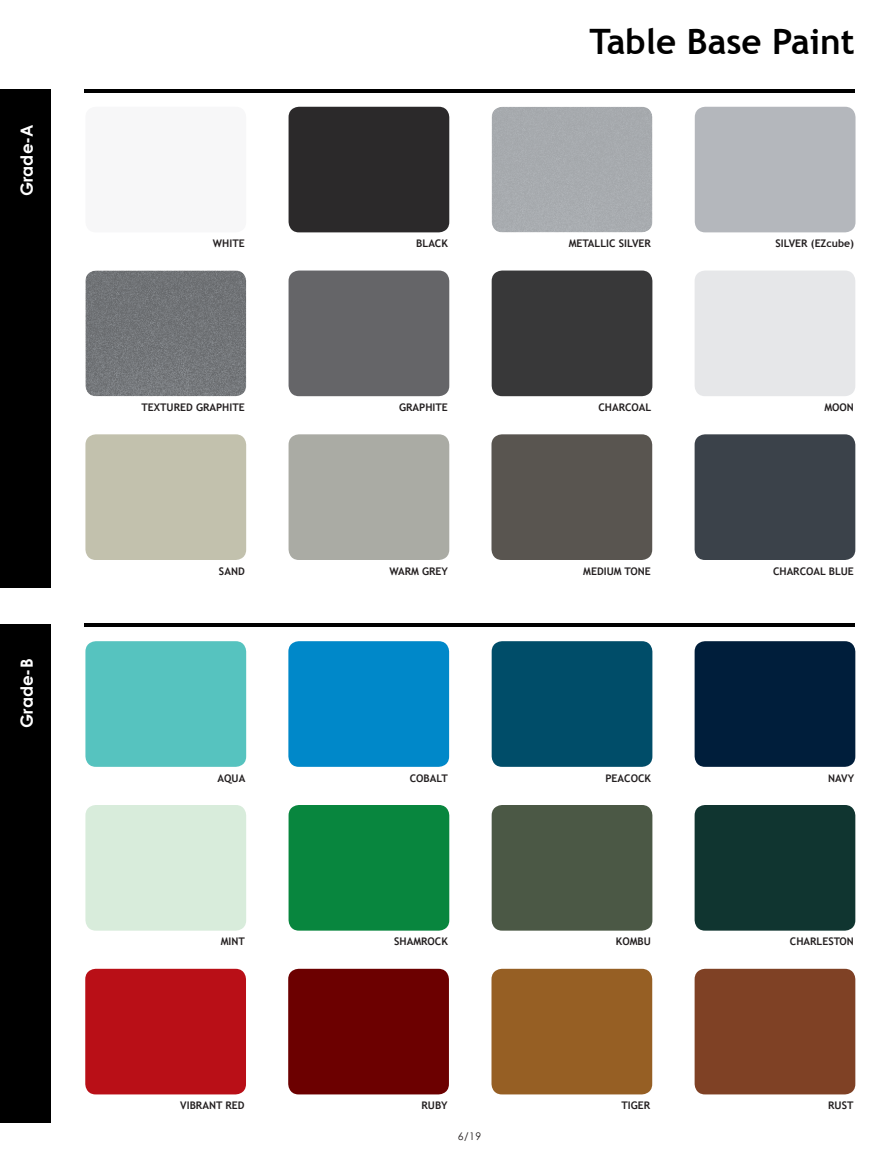
<style>
.page{position:relative;width:893px;height:1155px;background:#fff}
.page>*{position:absolute;margin:0;border:0;box-sizing:border-box;transform-origin:0 0}
.t1{font:700 35px "Trebuchet MS";color:#000}
.t2{font:700 16.8px "Century Gothic";color:#fff}
.t3{font:700 10.5px "Trebuchet MS";color:#231f20}
.t4{font:10.5px "Century Gothic";color:#231f20}
</style>
<div class="page">
<hr style="left:84px;top:89px;width:770px;height:4px;background:#000">
<div style="left:0;top:624px;width:51px;height:498px;background:#000"></div>
<div style="left:0;top:89px;width:51px;height:499px;background:#000"></div>
<hr style="left:84px;top:624px;width:770px;height:3px;background:#000">
<div style="left:85px;top:107px;width:161px;height:125px;background:#f7f7f8;border-radius:10px"></div>
<div style="left:288px;top:271px;width:161px;height:125px;background:#656568;border-radius:10px"></div>
<div style="left:491px;top:434px;width:161px;height:126px;background:#595550;border-radius:10px"></div>
<div style="left:85px;top:805px;width:161px;height:126px;background:#d8ecdb;border-radius:10px"></div>
<div style="left:694px;top:969px;width:161px;height:125px;background:#7f4125;border-radius:10px"></div>
<div style="left:491px;top:969px;width:161px;height:125px;background:#965f24;border-radius:10px"></div>
<div style="left:491px;top:641px;width:161px;height:126px;background:#004d69;border-radius:10px"></div>
<div style="left:288px;top:107px;width:161px;height:125px;background:#2b292a;border-radius:10px"></div>
<div style="left:85px;top:270px;width:161px;height:126px;background:#727579"></div>
<div style="left:694px;top:434px;width:161px;height:126px;background:#3b424a;border-radius:10px"></div>
<div style="left:85px;top:641px;width:161px;height:126px;background:#56c3bf;border-radius:10px"></div>
<div style="left:694px;top:271px;width:161px;height:125px;background:#e6e7e9;border-radius:10px"></div>
<div style="left:491px;top:106px;width:161px;height:127px;background:#a7abaf"></div>
<div style="left:491px;top:271px;width:161px;height:125px;background:#383839;border-radius:10px"></div>
<div style="left:694px;top:641px;width:161px;height:126px;background:#001e3b;border-radius:10px"></div>
<div style="left:85px;top:969px;width:161px;height:125px;background:#b90f17;border-radius:10px"></div>
<div style="left:288px;top:805px;width:161px;height:126px;background:#08863e;border-radius:10px"></div>
<div style="left:694px;top:107px;width:161px;height:125px;background:#b4b7bc;border-radius:10px"></div>
<div style="left:85px;top:434px;width:161px;height:126px;background:#c2c1ad;border-radius:10px"></div>
<div style="left:288px;top:641px;width:161px;height:126px;background:#0088c9;border-radius:10px"></div>
<div style="left:288px;top:969px;width:161px;height:125px;background:#6c0000;border-radius:10px"></div>
<div style="left:491px;top:805px;width:161px;height:126px;background:#4b5845;border-radius:10px"></div>
<div style="left:694px;top:805px;width:161px;height:126px;background:#103530;border-radius:10px"></div>
<div style="left:288px;top:434px;width:161px;height:126px;background:#aaaba4;border-radius:10px"></div>
<p class="t2" style="left:14px;top:196px;width:73px;rotate:-90deg">Grade-A</p>
<p class="t2" style="left:14px;top:728px;width:71px;rotate:-90deg">Grade-B</p>
<p class="t3" style="left:213px;top:237px;width:33px">WHITE</p>
<p class="t3" style="left:141px;top:401px;width:105px">TEXTURED GRAPHITE</p>
<p class="t3" style="left:219px;top:564px;width:27px">SAND</p>
<p class="t3" style="left:217px;top:771px;width:29px">AQUA</p>
<p class="t3" style="left:221px;top:935px;width:26px">MINT</p>
<p class="t3" style="left:180px;top:1099px;width:66px">VIBRANT RED</p>
<p class="t1" style="left:589px;top:20px;width:267px">Table Base Paint</p>
<p class="t3" style="left:416px;top:237px;width:33px">BLACK</p>
<p class="t3" style="left:568px;top:237px;width:84px">METALLIC SILVER</p>
<p class="t3" style="left:775px;top:237px;width:80px">SILVER (EZcube)</p>
<p class="t3" style="left:399px;top:401px;width:50px">GRAPHITE</p>
<p class="t3" style="left:598px;top:401px;width:54px">CHARCOAL</p>
<p class="t3" style="left:824px;top:401px;width:31px">MOON</p>
<p class="t3" style="left:389px;top:564px;width:60px">WARM GREY</p>
<p class="t3" style="left:583px;top:564px;width:69px">MEDIUM TONE</p>
<p class="t3" style="left:773px;top:564px;width:82px">CHARCOAL BLUE</p>
<p class="t3" style="left:410px;top:771px;width:40px">COBALT</p>
<p class="t3" style="left:605px;top:771px;width:47px">PEACOCK</p>
<p class="t3" style="left:828px;top:771px;width:27px">NAVY</p>
<p class="t3" style="left:394px;top:935px;width:55px">SHAMROCK</p>
<p class="t3" style="left:616px;top:935px;width:37px">KOMBU</p>
<p class="t3" style="left:789px;top:935px;width:65px">CHARLESTON</p>
<p class="t3" style="left:421px;top:1099px;width:28px">RUBY</p>
<p class="t3" style="left:621px;top:1099px;width:30px">TIGER</p>
<p class="t3" style="left:828px;top:1099px;width:27px">RUST</p>
<p class="t4" style="left:457px;top:1129px;width:25px">6/19</p>
</div>
